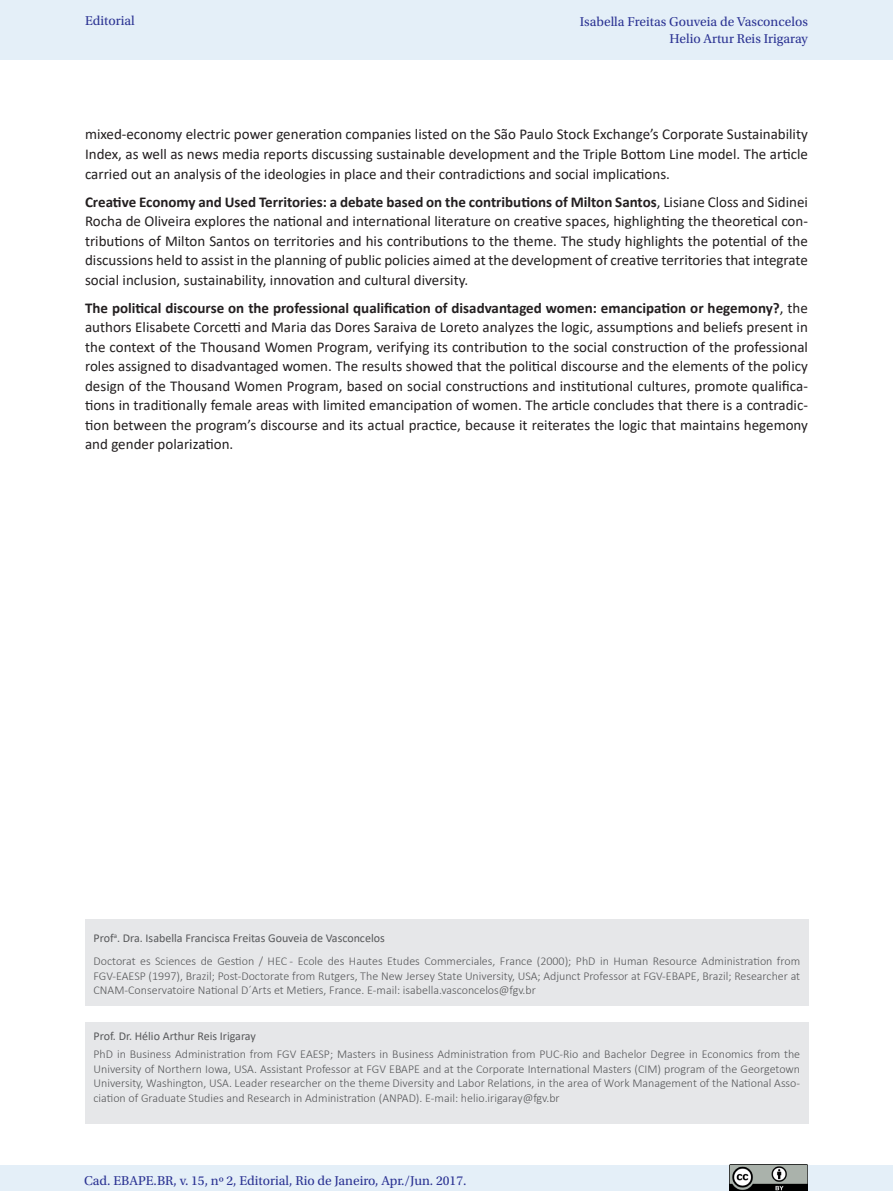
<style>
.page{position:relative;width:893px;height:1191px;background:#fff}
.page>*{position:absolute;margin:0;border:0;box-sizing:border-box;transform-origin:0 0}
._06_0_texto{font:15px/19.5px "Calibri";color:#231f20;text-align:justify}
.t1{font:13.5px/16.5px "Utopia Std";color:#2b3393;text-align:right}
.NOTA_RODAPÉ{font:300 12px/14.4px "Calibri";color:#57585a;text-align:justify}
.NOTA_RODAPÉ-2{font:12px "Calibri";color:#57585a}
.s1{font-weight:700}
</style>
<div class="page">
<div style="left:0;top:0;width:893px;height:60px;background:#e4eff8"></div>
<div style="left:0;top:1164px;width:893px;height:26px;background:#e4eff8"></div>
<img style="left:729px;top:1164px;width:78px;height:27px">
<div style="left:85px;top:918px;width:724px;height:205px;background:#e6e7e9"></div>
<div style="left:68px;top:1006px;width:763px;height:15px;background:#fff"></div>
<p class="t1" style="left:85px;top:13px;width:51px">Editorial</p>
<p class="t1" style="left:580px;top:14px;width:229px">Isabella Freitas Gouveia de Vasconcelos<br>Helio Artur Reis Irigaray</p>
<p class="_06_0_texto" style="left:85px;top:124px;width:724px">mixed-economy electric power generation companies listed on the São Paulo Stock Exchange’s Corporate Sustainability Index, as well as news media reports discussing sustainable development and the Triple Bottom Line model. The article carried out an analysis of the ideologies in place and their contradictions and social implications.</p>
<p class="_06_0_texto" style="left:85px;top:191px;width:724px"><span class="s1">Creative Economy and Used Territories: a debate based on the contributions of Milton Santos</span>, Lisiane Closs and Sidinei Rocha de Oliveira explores the national and international literature on creative spaces, highlighting the theoretical con&shy;tributions of Milton Santos on territories and his contributions to the theme. The study highlights the potential of the discussions held to assist in the planning of public policies aimed at the development of creative territories that integrate social inclusion, sustainability, innovation and cultural diversity.</p>
<p class="_06_0_texto" style="left:85px;top:297px;width:724px"><span class="s1">The political discourse on the professional qualification of disadvantaged women: emancipation or hegemony?</span>, the authors Elisabete Corcetti and Maria das Dores Saraiva de Loreto analyzes the logic, assumptions and beliefs present in the context of the Thousand Women Program, verifying its contribution to the social construction of the professional roles assigned to disadvantaged women. The results showed that the political discourse and the elements of the policy design of the Thousand Women Program, based on social constructions and institutional cultures, promote qualifica&shy;tions in traditionally female areas with limited emancipation of women. The article concludes that there is a contradic&shy;tion between the program’s discourse and its actual practice, because it reiterates the logic that maintains hegemony and gender polarization.</p>
<p class="NOTA_RODAPÉ-2" style="left:94px;top:930px;width:293px">Prof<sup>a</sup>. Dra. Isabella Francisca Freitas Gouveia de Vasconcelos</p>
<p class="NOTA_RODAPÉ" style="left:94px;top:954px;width:708px">Doctorat es Sciences de Gestion / HEC - Ecole des Hautes Etudes Commerciales, France (2000); PhD in Human Resource Administration from FGV-EAESP (1997), Brazil; Post-Doctorate from Rutgers, The New Jersey State University, USA; Adjunct Professor at FGV-EBAPE, Brazil; Researcher at CNAM-Conservatoire National D´Arts et Metiers, France. E-mail: isabella.vasconcelos@fgv.br</p>
<p class="NOTA_RODAPÉ-2" style="left:94px;top:1027px;width:164px">Prof. Dr. Hélio Arthur Reis Irigaray</p>
<p class="NOTA_RODAPÉ" style="left:94px;top:1047px;width:708px">PhD in Business Administration from FGV EAESP; Masters in Business Administration from PUC-Rio and Bachelor Degree in Economics from the University of Northern Iowa, USA. Assistant Professor at FGV EBAPE and at the Corporate International Masters (CIM) program of the Georgetown University, Washington, USA. Leader researcher on the theme Diversity and Labor Relations, in the area of Work Management of the National Asso&shy;ciation of Graduate Studies and Research in Administration (ANPAD). E-mail: helio.irigaray@fgv.br</p>
<p class="t1" style="left:84px;top:1172px;width:384px">Cad. EBAPE.BR, v. 15, nº 2, Editorial, Rio de Janeiro, Apr./Jun. 2017.</p>
</div>
